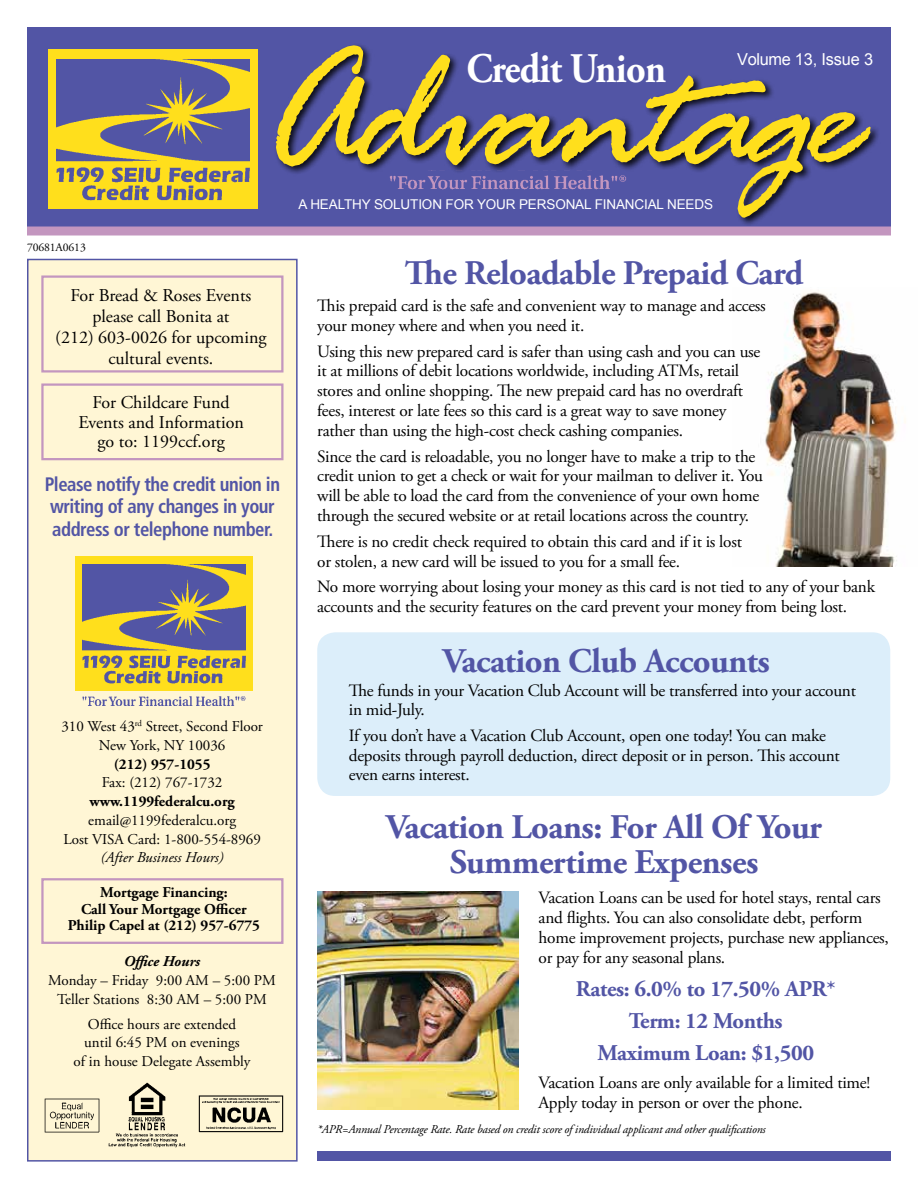
<style>
.page{position:relative;width:918px;height:1188px;background:#fff}
.page>*{position:absolute;margin:0;border:0;box-sizing:border-box;transform-origin:0 0}
.t1{font:700 42px "Adobe Garamond Pro";letter-spacing:-.02em;color:#fff;scale:.91 1}
.t2{font:700 34.5px/34.5px "Adobe Garamond Pro";letter-spacing:-.015em;color:#5255a5;text-align:center}
.t3{font:700 22.5px/32px "Adobe Garamond Pro";letter-spacing:-.015em;color:#5255a5;text-align:center}
.t4{font:700 condensed 19.5px/22.5px "Frutiger";letter-spacing:-.025em;color:#5255a5;scale:.96 1}
.t5{font:18px/21px "Adobe Garamond Pro";color:#000;text-align:center}
.t6{font:17.25px/19.8px "Adobe Garamond Pro";letter-spacing:-.015em;color:#000}
.t7{font:16.5px "Arial";letter-spacing:-.01em;color:#fff}
.t8{font:15px/18.9px "Adobe Garamond Pro";color:#000;text-align:center}
.t9{font:700 15px/16.5px "Adobe Garamond Pro";color:#000;text-align:center}
.t10{font:italic 15px "Adobe Garamond Pro";color:#000}
.t11{font:italic 700 15px "Adobe Garamond Pro";color:#000}
.t12{font:13.5px "Arial";letter-spacing:-.01em;color:#fff}
.t13{font:italic 12px "Adobe Garamond Pro";letter-spacing:-.015em;color:#000}
.t14{font:11.7px "Adobe Garamond Pro";letter-spacing:-.01em;color:#000}
</style>
<div class="page">
<img style="left:317px;top:891px;width:201px;height:218px">
<img style="left:765px;top:292px;width:141px;height:275px">
<div style="left:27px;top:27px;width:864px;height:200px;background:#5255a5"></div>
<svg style="left:276px;top:45px;width:595px;height:173px"></svg>
<div style="left:27px;top:226px;width:864px;height:10px;background:#c396bf"></div>
<div style="left:27px;top:259px;width:271px;height:903px;background:#fff6d5;border:2px solid #5255a5"></div>
<div style="left:48px;top:50px;width:210px;height:159px;background:#ffdf1c"></div>
<img style="left:56px;top:59px;width:194px;height:142px">
<img style="left:389px;top:171px;width:238px;height:21px">
<div style="left:41px;top:383px;width:243px;height:77px;border:2px solid #c396bf"></div>
<div style="left:41px;top:275px;width:243px;height:98px;border:2px solid #c396bf"></div>
<div style="left:75px;top:556px;width:177px;height:135px;background:#ffdf1c"></div>
<img style="left:82px;top:564px;width:164px;height:120px">
<img style="left:82px;top:696px;width:164px;height:10px">
<div style="left:41px;top:878px;width:243px;height:66px;border:2px solid #c396bf"></div>
<img style="left:44px;top:1098px;width:56px;height:35px">
<img style="left:108px;top:1083px;width:78px;height:65px">
<img style="left:198px;top:1095px;width:86px;height:38px">
<div style="left:317px;top:1151px;width:574px;height:10px;background:#5255a5"></div>
<div style="left:317px;top:632px;width:573px;height:164px;background:#dceefa;border-radius:18px"></div>
<h1 class="t1" style="left:467px;top:44px;width:221px">Credit Union</h1>
<p class="t7" style="left:737px;top:48px;width:137px">VOLUME 13, ISSUE 3</p>
<p class="t14" style="left:27px;top:241px;width:60px">70681A0613</p>
<p class="t5" style="left:55px;top:285px;width:213px">For Bread &amp; Roses Events please call Bonita at<br>(212) 603-0026 for upcoming cultural events.</p>
<p class="t5" style="left:78px;top:394px;width:167px;line-height:19.5px">For Childcare Fund<br>Events and Information go to: 1199ccf.org</p>
<p class="t4" style="left:45px;top:473px;width:247px">Please notify the credit union in writing of any changes in your address or telephone number.</p>
<p class="t8" style="left:61px;top:718px;width:203px">310 West 43<sup>rd</sup> Street, Second Floor<br>New York, NY 10036</p>
<p class="t9" style="left:114px;top:756px;width:98px">(212) 957-1055</p>
<p class="t8" style="left:102px;top:774px;width:122px">Fax: (212) 767-1732</p>
<p class="t9" style="left:90px;top:793px;width:147px">www.1199federalcu.org</p>
<p class="t8" style="left:63px;top:811px;width:199px">email@1199federalcu.org<br>Lost VISA Card: 1-800-554-8969</p>
<p class="t10" style="left:101px;top:849px;width:124px">(After Business Hours)</p>
<p class="t9" style="left:68px;top:885px;width:194px">Mortgage Financing:<br>Call Your Mortgage Officer<br>Philip Capel at (212) 957-6775</p>
<p class="t11" style="left:124px;top:953px;width:78px">Office Hours</p>
<p class="t8" style="left:48px;top:972px;width:229px">Monday – Friday 9:00 AM – 5:00 PM<br>Teller Stations 8:30 AM – 5:00 PM</p>
<p class="t8" style="left:74px;top:1015px;width:178px">Office hours are extended until 6:45 PM on evenings<br>of in house Delegate Assembly</p>
<p class="t12" style="left:299px;top:195px;width:414px">A HEALTHY SOLUTION FOR YOUR PERSONAL FINANCIAL N EEDS</p>
<h2 class="t2" style="left:405px;top:256px;width:400px">The Reloadable Prepaid Card</h2>
<p class="t6" style="left:317px;top:296px;width:450px">This prepaid card is the safe and convenient way to manage and access your money where and when you need it.</p>
<p class="t6" style="left:317px;top:342px;width:445px">Using this new prepared card is safer than using cash and you can use it at millions of debit locations worldwide, including ATMs, retail stores and online shopping. The new prepaid card has no overdraft fees, interest or late fees so this card is a great way to save money rather than using the high-cost check cashing companies.</p>
<p class="t6" style="left:317px;top:447px;width:447px">Since the card is reloadable, you no longer have to make a trip to the credit union to get a check or wait for your mailman to deliver it. You will be able to load the card from the convenience of your own home through the secured website or at retail locations across the country.</p>
<p class="t6" style="left:317px;top:532px;width:426px">There is no credit check required to obtain this card and if it is lost or stolen, a new card will be issued to you for a small fee.</p>
<p class="t6" style="left:317px;top:578px;width:559px">No more worrying about losing your money as this card is not tied to any of your bank accounts and the security features on the card prevent your money from being lost.</p>
<h2 class="t2" style="left:443px;top:644px;width:328px">Vacation Club Accounts</h2>
<p class="t6" style="left:349px;top:681px;width:509px">The funds in your Vacation Club Account will be transferred into your account in mid-July.</p>
<p class="t6" style="left:349px;top:726px;width:493px">If you don’t have a Vacation Club Account, open one today! You can make deposits through payroll deduction, direct deposit or in person. This account even earns interest.</p>
<h2 class="t2" style="left:386px;top:811px;width:437px">Vacation Loans: For All Of Your<br>Summertime Expenses</h2>
<p class="t6" style="left:539px;top:888px;width:352px;line-height:20.2px">Vacation Loans can be used for hotel stays, rental cars and flights. You can also consolidate debt, perform home improvement projects, purchase new appliances, or pay for any seasonal plans.</p>
<h3 class="t3" style="left:576px;top:974px;width:261px">Rates: 6.0% to 17.50% APR*<br>Term: 12 Months<br>Maximum Loan: $1,500</h3>
<p class="t6" style="left:539px;top:1073px;width:333px;line-height:20.2px">Vacation Loans are only available for a limited time!<br>Apply today in person or over the phone.</p>
<p class="t13" style="left:317px;top:1122px;width:450px">*APR=Annual Percentage Rate. Rate based on credit score of individual applicant and other qualifications</p>
</div>
